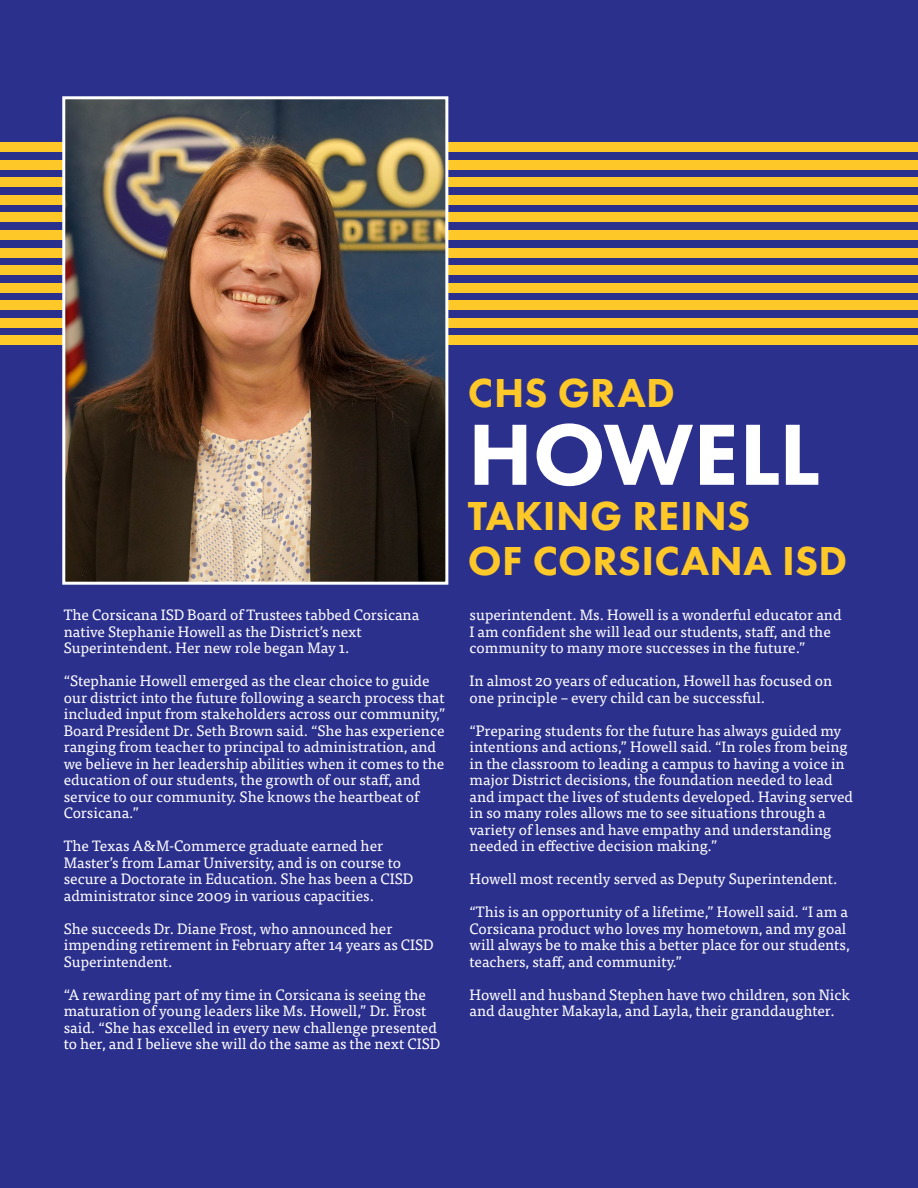
<style>
.page{position:relative;width:918px;height:1188px;background:#2c308d}
.page>*{position:absolute;margin:0;border:0;box-sizing:border-box;transform-origin:0 0}
.t1{font:800 90px "Futura PT";color:#fff}
.t2{font:800 42px "Futura PT";letter-spacing:.01em;color:#fec829}
.t3{font:15px/16.5px "Tisa Pro";color:#fff}
</style>
<div class="page">
<div style="left:0;top:335px;width:918px;height:10px;background:#fec829"></div>
<div style="left:0;top:230px;width:918px;height:9px;background:#fec829"></div>
<div style="left:0;top:283px;width:918px;height:10px;background:#fec829"></div>
<div style="left:0;top:177px;width:918px;height:10px;background:#fec829"></div>
<div style="left:0;top:318px;width:918px;height:10px;background:#fec829"></div>
<div style="left:0;top:212px;width:918px;height:10px;background:#fec829"></div>
<div style="left:0;top:265px;width:918px;height:10px;background:#fec829"></div>
<div style="left:0;top:160px;width:918px;height:10px;background:#fec829"></div>
<div style="left:0;top:300px;width:918px;height:10px;background:#fec829"></div>
<div style="left:0;top:195px;width:918px;height:10px;background:#fec829"></div>
<div style="left:0;top:248px;width:918px;height:10px;background:#fec829"></div>
<div style="left:0;top:142px;width:918px;height:10px;background:#fec829"></div>
<img style="left:66px;top:100px;width:378px;height:481px">
<div style="left:62px;top:96px;width:386px;height:489px;border:3px solid #fff"></div>
<p class="t3" style="left:64px;top:606px;width:357px">The Corsicana ISD Board of Trustees tabbed Corsicana native Stephanie Howell as the District’s next<br>Superintendent. Her new role began May 1.</p>
<p class="t3" style="left:64px;top:672px;width:383px">“Stephanie Howell emerged as the clear choice to guide our district into the future following a search process that included input from stakeholders across our community,” Board President Dr. Seth Brown said. “She has experience ranging from teacher to principal to administration, and we believe in her leadership abilities when it comes to the education of our students, the growth of our staff, and service to our community. She knows the heartbeat of Corsicana.”</p>
<p class="t3" style="left:64px;top:837px;width:351px">The Texas A&amp;M-Commerce graduate earned her Master’s from Lamar University, and is on course to secure a Doctorate in Education. She has been a CISD administrator since 2009 in various capacities.</p>
<p class="t3" style="left:64px;top:919px;width:371px">She succeeds Dr. Diane Frost, who announced her impending retirement in February after 14 years as CISD<br>Superintendent.</p>
<p class="t3" style="left:64px;top:985px;width:378px">“A rewarding part of my time in Corsicana is seeing the maturation of young leaders like Ms. Howell,” Dr. Frost said. “She has excelled in every new challenge presented to her, and I believe she will do the same as the next CISD</p>
<p class="t2" style="left:468px;top:367px;width:209px">CHS GRAD</p>
<p class="t1" style="left:468px;top:398px;width:353px">HOWELL</p>
<p class="t2" style="left:468px;top:490px;width:284px">TAKING REINS</p>
<p class="t2" style="left:468px;top:535px;width:381px">OF CORSICANA ISD</p>
<p class="t3" style="left:470px;top:606px;width:373px">superintendent. Ms. Howell is a wonderful educator and<br>I am confident she will lead our students, staff, and the community to many more successes in the future.”</p>
<p class="t3" style="left:470px;top:672px;width:364px">In almost 20 years of education, Howell has focused on one principle – every child can be successful.</p>
<p class="t3" style="left:470px;top:721px;width:385px">“Preparing students for the future has always guided my intentions and actions,” Howell said. “In roles from being in the classroom to leading a campus to having a voice in major District decisions, the foundation needed to lead and impact the lives of students developed. Having served in so many roles allows me to see situations through a variety of lenses and have empathy and understanding needed in effective decision making.”</p>
<p class="t3" style="left:470px;top:870px;width:369px">Howell most recently served as Deputy Superintendent.</p>
<p class="t3" style="left:470px;top:903px;width:382px">“This is an opportunity of a lifetime,” Howell said. “I am a Corsicana product who loves my hometown, and my goal will always be to make this a better place for our students, teachers, staff, and community.”</p>
<p class="t3" style="left:470px;top:985px;width:382px">Howell and husband Stephen have two children, son Nick and daughter Makayla, and Layla, their granddaughter.</p>
</div>
